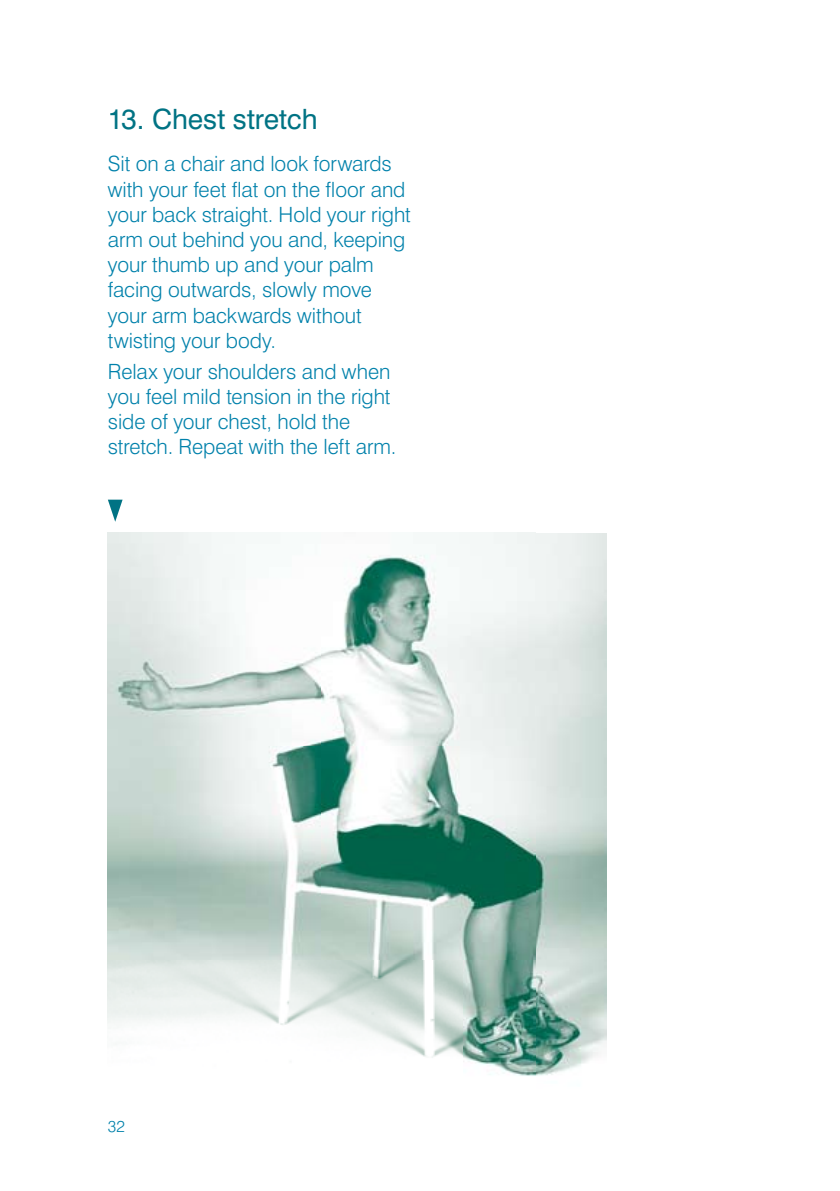
<style>
.page{position:relative;width:840px;height:1191px;background:#fff}
.page>*{position:absolute;margin:0;border:0;box-sizing:border-box;transform-origin:0 0}
.t1{font:28px "Swiss 721 BT";letter-spacing:-.005em;color:#007384}
.t2{font:300 21px/25.2px "Swiss 721 BT";letter-spacing:-.005em;color:#0081ab}
.t3{font:300 16px "Swiss 721 BT";color:#0081ab}
</style>
<div class="page">
<img style="left:107px;top:533px;width:499px;height:543px">
<svg style="left:108px;top:499px;width:14px;height:23px"></svg>
<h1 class="t1" style="left:108px;top:102px;width:211px">13. Chest stretch</h1>
<p class="t2" style="left:108px;top:151px;width:304px">Sit on a chair and look forwards with your feet flat on the floor and your back straight. Hold your right arm out behind you and, keeping your thumb up and your palm facing outwards, slowly move your arm backwards without twisting your body.</p>
<p class="t2" style="left:108px;top:358px;width:290px">Relax your shoulders and when you feel mild tension in the right side of your chest, hold the stretch. Repeat with the left arm.</p>
<p class="t3" style="left:108px;top:1116px;width:19px">32</p>
</div>
